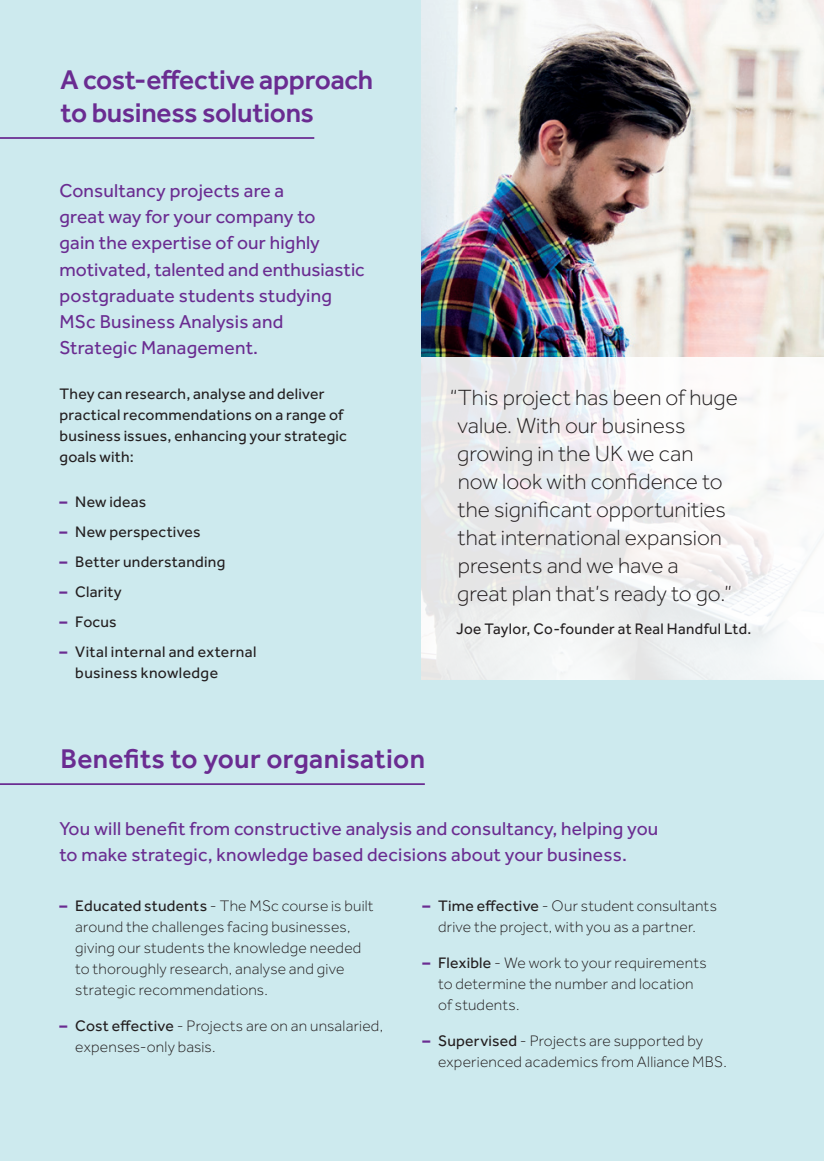
<style>
.page{position:relative;width:824px;height:1161px;background:#fff}
.page>*{position:absolute;margin:0;border:0;box-sizing:border-box;transform-origin:0 0}
.t1{font:500 28px/33.6px "Effra";letter-spacing:-.01em;color:#6a2c91}
.t2{font:500 28px "Effra";letter-spacing:.01em;color:#6a2c91}
.t3{font:300 22.75px/28px "Effra";color:#231f20}
.t4{font:19.25px/26.2px "Effra";letter-spacing:.01em;color:#6a2c91}
.t5{font:300 15.75px/21px "Effra";letter-spacing:.015em;color:#231f20}
.t6{font:15.75px/21px "Effra";letter-spacing:.015em;color:#231f20}
.s1{font-weight:700;color:#6a2c91}
.s2{font-weight:400}
</style>
<div class="page">
<div style="left:0;top:0;width:823px;height:1161px;background:#c8e8ed"></div>
<hr style="left:0;top:137px;width:314px;height:2px;background:#6a2c91">
<hr style="left:0;top:783px;width:425px;height:2px;background:#6a2c91">
<img style="left:422px;top:0;width:401px;height:357px">
<div style="left:422px;top:357px;width:401px;height:323px;background:linear-gradient(to right,#e6e7e9,#fcfcfb)"></div>
<h1 class="t1" style="left:61px;top:62px;width:314px">A cost-effective approach to business solutions</h1>
<p class="t4" style="left:60px;top:177px;width:307px">Consultancy projects are a<br>great way for your company to<br>gain the expertise of our highly motivated, talented and enthusiastic postgraduate students studying<br>MSc Business Analysis and<br>Strategic Management.</p>
<p class="t6" style="left:60px;top:383px;width:289px">They can research, analyse and deliver practical recommendations on a range of business issues, enhancing your strategic goals with:</p>
<p class="t6" style="left:60px;top:491px;width:88px"><span class="s1">–</span> New ideas</p>
<p class="t6" style="left:60px;top:521px;width:142px"><span class="s1">–</span> New perspectives</p>
<p class="t6" style="left:60px;top:551px;width:167px"><span class="s1">–</span> Better understanding</p>
<p class="t6" style="left:60px;top:581px;width:64px"><span class="s1">–</span> Clarity</p>
<p class="t6" style="left:60px;top:611px;width:59px"><span class="s1">–</span> Focus</p>
<p class="t6" style="left:75px;top:640px;width:183px;text-indent:-16px"><span class="s1">–</span> Vital internal and external business knowledge</p>
<h1 class="t2" style="left:61px;top:742px;width:366px">Benefits to your organisation</h1>
<h2 class="t3" style="left:457px;top:383px;width:282px;text-indent:-7px">“This project has been of huge value. With our business growing in the UK we can now look with confidence to the significant opportunities that international expansion presents and we have a<br>great plan that’s ready to go.”</h2>
<p class="t6" style="left:456px;top:618px;width:297px">Joe Taylor, Co-founder at Real Handful Ltd.</p>
<p class="t4" style="left:60px;top:815px;width:600px">You will benefit from constructive analysis and consultancy, helping you to make strategic, knowledge based decisions about your business.</p>
<p class="t5" style="left:75px;top:895px;width:300px;text-indent:-16px"><span class="s1">–</span> <span class="s2">Educated students</span> - The MSc course is built around the challenges facing businesses, giving our students the knowledge needed to thoroughly research, analyse and give strategic recommendations.</p>
<p class="t5" style="left:75px;top:1015px;width:309px;text-indent:-16px"><span class="s1">–</span> <span class="s2">Cost effective</span> - Projects are on an unsalaried, expenses-only basis.</p>
<p class="t5" style="left:422px;top:895px;width:296px;text-align:center"><span class="s1">–</span> <span class="s2">Time effective</span> - Our student consultants drive the project, with you as a partner.</p>
<p class="t5" style="left:438px;top:952px;width:270px;text-indent:-16px"><span class="s1">–</span> <span class="s2">Flexible</span> - We work to your requirements to determine the number and location of students.</p>
<p class="t5" style="left:438px;top:1030px;width:290px;text-indent:-16px"><span class="s1">–</span> <span class="s2">Supervised</span> - Projects are supported by experienced academics from Alliance MBS.</p>
</div>
